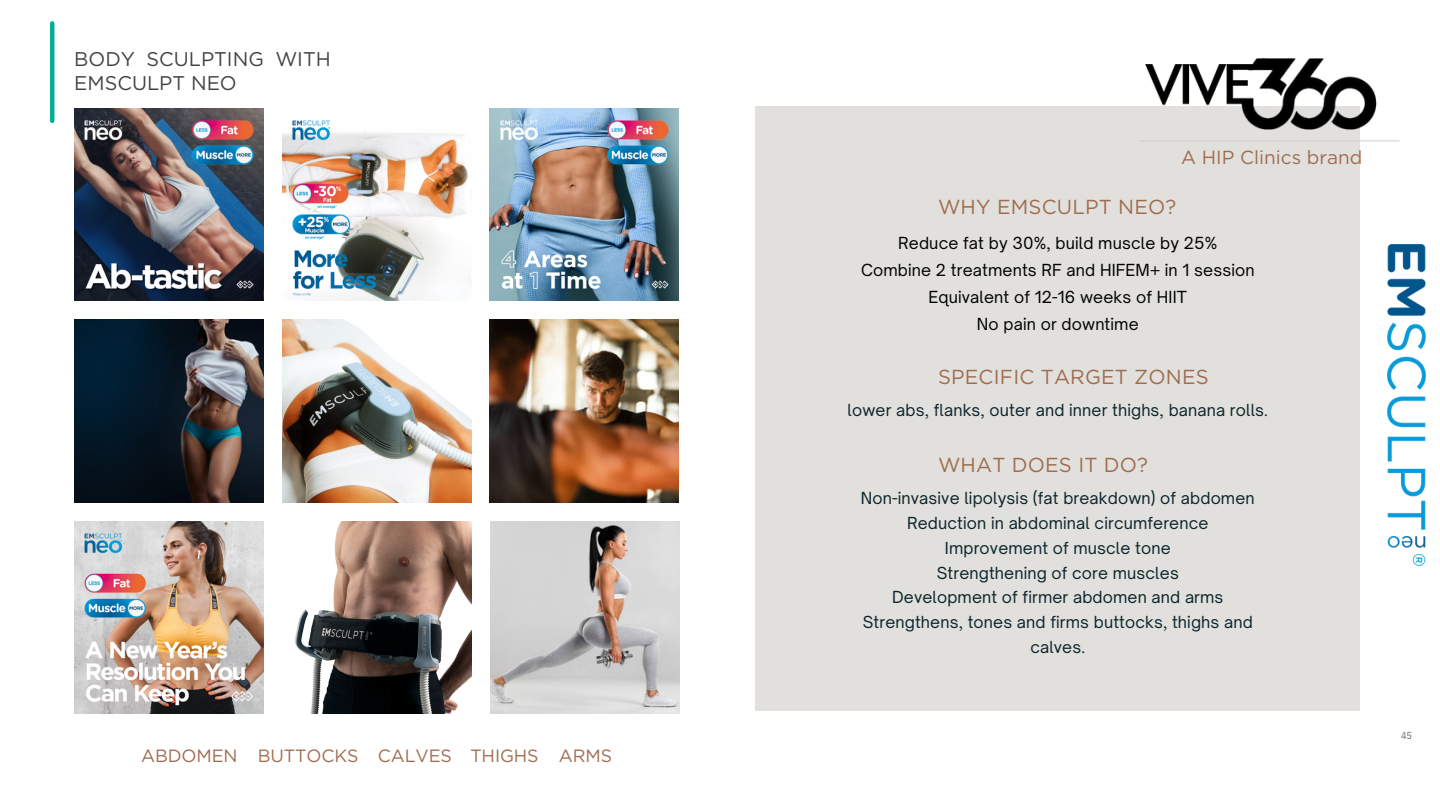
<style>
.page{position:relative;width:1440px;height:810px;background:#fff}
.page>*{position:absolute;margin:0;border:0;box-sizing:border-box;transform-origin:0 0}
.t1{font:20.25px "Gotham";letter-spacing:.01em;color:#a06c4f}
.t2{font:19.8px/23.7px "Gotham";color:#434343}
.t3{font:18.9px "Gotham";color:#a06c4f}
.t4{font:17.7px "Gotham";letter-spacing:-.005em;color:#a06c4f}
.t5{font:15.9px/24.8px "Open Sauce One";letter-spacing:.01em;color:#0b242b;text-align:center}
.t6{font:15.9px "Open Sauce One";letter-spacing:.01em;color:#000}
.t7{font:10.2px "IBM Plex Sans Cond";color:#67717e}
</style>
<div class="page">
<img style="left:295px;top:521px;width:176px;height:192px">
<img style="left:490px;top:521px;width:189px;height:192px">
<img style="left:490px;top:319px;width:189px;height:184px">
<img style="left:74px;top:319px;width:189px;height:184px">
<img style="left:74px;top:108px;width:189px;height:193px">
<img style="left:282px;top:120px;width:189px;height:181px">
<img style="left:490px;top:108px;width:189px;height:193px">
<img style="left:282px;top:320px;width:189px;height:183px">
<img style="left:74px;top:521px;width:189px;height:192px">
<div style="left:755px;top:106px;width:605px;height:605px;background:#e1e0dc"></div>
<img style="left:1145px;top:57px;width:232px;height:73px">
<hr style="left:1140px;top:141px;width:259px;height:1px;background:#ccc">
<hr style="left:50px;top:23px;width:4px;height:98px;background:#05ae97">
<img style="left:1387px;top:245px;width:38px;height:320px">
<p class="t2" style="left:74px;top:47px;width:258px">BODY SCULPTING WITH<br>EMSCULPT NEO</p>
<p class="t4" style="left:141px;top:745px;width:98px">ABDOMEN</p>
<p class="t4" style="left:258px;top:745px;width:102px">BUTTOCKS</p>
<p class="t4" style="left:378px;top:745px;width:75px">CALVES</p>
<p class="t4" style="left:470px;top:745px;width:70px">THIGHS</p>
<p class="t4" style="left:559px;top:745px;width:55px">ARMS</p>
<p class="t3" style="left:1181px;top:146px;width:183px">A HIP Clinics brand</p>
<p class="t1" style="left:938px;top:195px;width:240px">WHY EMSCULPT NEO?</p>
<p class="t6" style="left:898px;top:233px;width:321px">Reduce fat by 30%, build muscle by 25%</p>
<p class="t6" style="left:861px;top:260px;width:395px">Combine 2 treatments RF and HIFEM+ in 1 session</p>
<p class="t6" style="left:929px;top:287px;width:260px">Equivalent of 12-16 weeks of HIIT</p>
<p class="t6" style="left:977px;top:314px;width:163px">No pain or downtime</p>
<p class="t1" style="left:938px;top:365px;width:272px">SPECIFIC TARGET ZONES</p>
<p class="t5" style="left:848px;top:398px;width:422px">lower abs, flanks, outer and inner thighs, banana rolls.</p>
<p class="t1" style="left:938px;top:453px;width:212px">WHAT DOES IT DO?</p>
<p class="t5" style="left:861px;top:486px;width:395px">Non-invasive lipolysis (fat breakdown) of abdomen</p>
<p class="t5" style="left:907px;top:511px;width:303px">Reduction in abdominal circumference</p>
<p class="t5" style="left:945px;top:535px;width:227px">Improvement of muscle tone</p>
<p class="t5" style="left:937px;top:560px;width:244px">Strengthening of core muscles</p>
<p class="t5" style="left:892px;top:585px;width:333px">Development of firmer abdomen and arms</p>
<p class="t5" style="left:863px;top:610px;width:391px">Strengthens, tones and firms buttocks, thighs and calves.</p>
<p class="t7" style="left:1401px;top:729px;width:12px">45</p>
</div>
